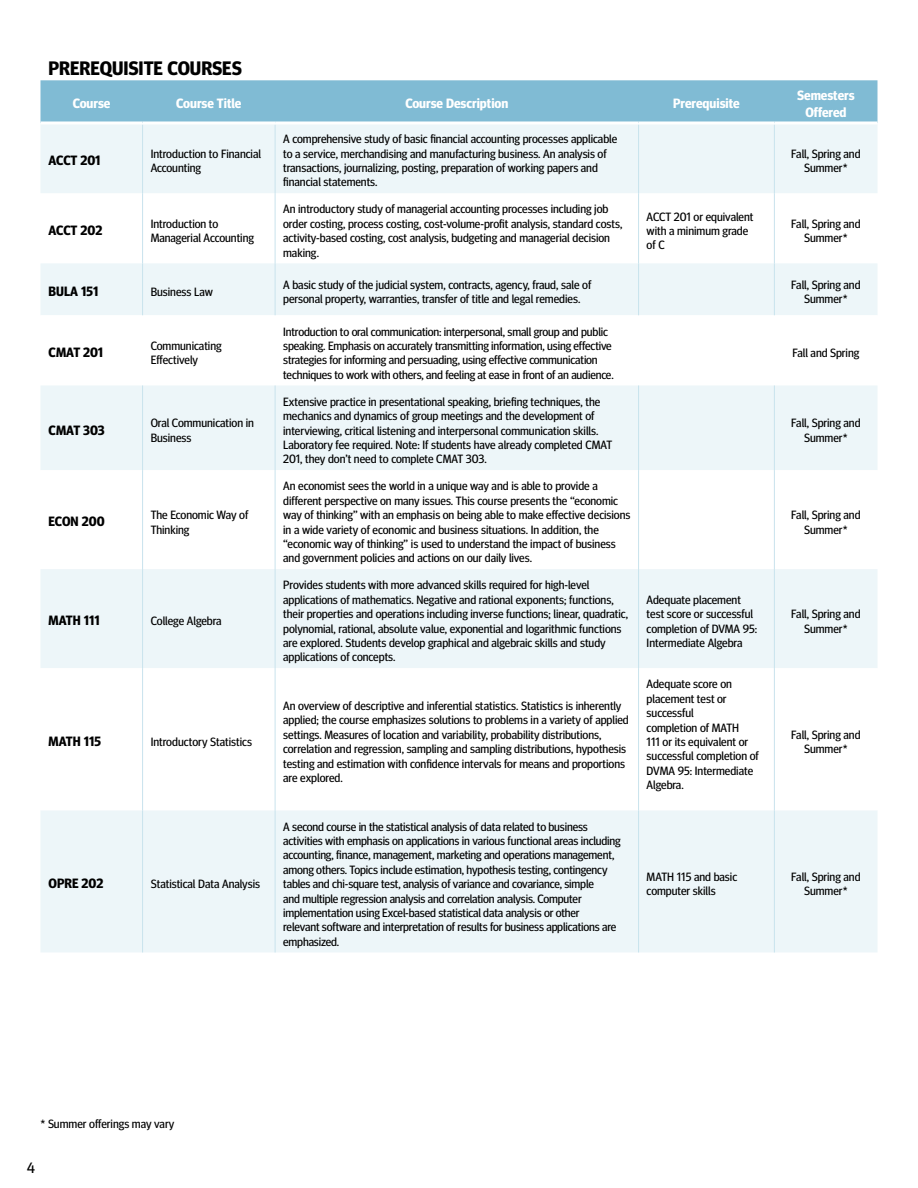
<style>
.page{position:relative;width:918px;height:1188px;background:#fff}
.page>*{position:absolute;margin:0;border:0;box-sizing:border-box;transform-origin:0 0}
.t1{font:700 19.5px "Meta Headline";color:#000}
.t2{font:15px "Meta Headline";color:#000}
.t3{font:700 13.5px "Meta Headline";color:#000}
.t4{font:700 13.5px/16.2px "Meta Headline";color:#fff;text-align:center}
.t5{font:12px/14.4px "Meta Headline";color:#000}
</style>
<div class="page">
<div style="left:40px;top:80px;width:838px;height:43px;background:#80bbd4"></div>
<svg style="left:41px;top:124px;width:836px;height:191px;fill:#edf6f9"></svg>
<div style="left:41px;top:385px;width:836px;height:567px;background:#edf6f9"></div>
<svg style="left:41px;top:470px;width:836px;height:340px"></svg>
<hr style="left:142px;top:124px;width:1px;height:69px;background:#c9e3ed">
<hr style="left:275px;top:124px;width:1px;height:69px;background:#c9e3ed">
<hr style="left:638px;top:124px;width:1px;height:69px;background:#c9e3ed">
<hr style="left:774px;top:124px;width:1px;height:69px;background:#c9e3ed">
<hr style="left:142px;top:193px;width:1px;height:70px;background:#c9e3ed">
<hr style="left:275px;top:193px;width:1px;height:70px;background:#c9e3ed">
<hr style="left:638px;top:193px;width:1px;height:70px;background:#c9e3ed">
<hr style="left:774px;top:193px;width:1px;height:70px;background:#c9e3ed">
<hr style="left:142px;top:263px;width:1px;height:52px;background:#c9e3ed">
<hr style="left:275px;top:263px;width:1px;height:52px;background:#c9e3ed">
<hr style="left:638px;top:263px;width:1px;height:52px;background:#c9e3ed">
<hr style="left:774px;top:263px;width:1px;height:52px;background:#c9e3ed">
<hr style="left:142px;top:385px;width:1px;height:85px;background:#c9e3ed">
<hr style="left:275px;top:385px;width:1px;height:85px;background:#c9e3ed">
<hr style="left:638px;top:385px;width:1px;height:85px;background:#c9e3ed">
<hr style="left:774px;top:385px;width:1px;height:85px;background:#c9e3ed">
<hr style="left:142px;top:470px;width:1px;height:99px;background:#c9e3ed">
<hr style="left:275px;top:470px;width:1px;height:99px;background:#c9e3ed">
<hr style="left:638px;top:470px;width:1px;height:99px;background:#c9e3ed">
<hr style="left:774px;top:470px;width:1px;height:99px;background:#c9e3ed">
<hr style="left:142px;top:569px;width:1px;height:99px;background:#c9e3ed">
<hr style="left:275px;top:569px;width:1px;height:99px;background:#c9e3ed">
<hr style="left:638px;top:569px;width:1px;height:99px;background:#c9e3ed">
<hr style="left:774px;top:569px;width:1px;height:99px;background:#c9e3ed">
<hr style="left:142px;top:668px;width:1px;height:142px;background:#c9e3ed">
<hr style="left:275px;top:668px;width:1px;height:142px;background:#c9e3ed">
<hr style="left:638px;top:668px;width:1px;height:142px;background:#c9e3ed">
<hr style="left:774px;top:668px;width:1px;height:142px;background:#c9e3ed">
<hr style="left:142px;top:810px;width:1px;height:142px;background:#c9e3ed">
<hr style="left:275px;top:810px;width:1px;height:142px;background:#c9e3ed">
<hr style="left:638px;top:810px;width:1px;height:142px;background:#c9e3ed">
<hr style="left:774px;top:810px;width:1px;height:142px;background:#c9e3ed">
<hr style="left:40px;top:121px;width:103px;height:3px;background:#fff">
<hr style="left:143px;top:121px;width:132px;height:3px;background:#fff">
<hr style="left:275px;top:121px;width:364px;height:3px;background:#fff">
<hr style="left:639px;top:121px;width:135px;height:3px;background:#fff">
<hr style="left:774px;top:121px;width:103px;height:3px;background:#fff">
<h1 class="t1" style="left:49px;top:56px;width:195px">PREREQUISITE COURSES</h1>
<p class="t4" style="left:73px;top:95px;width:39px">Course</p>
<p class="t4" style="left:176px;top:95px;width:67px">Course Title</p>
<p class="t4" style="left:405px;top:95px;width:104px">Course Description</p>
<p class="t4" style="left:673px;top:95px;width:68px">Prerequisite</p>
<p class="t4" style="left:797px;top:87px;width:59px">Semesters<br>Offered</p>
<p class="t3" style="left:49px;top:152px;width:54px">ACCT 201</p>
<p class="t5" style="left:151px;top:146px;width:112px">Introduction to Financial<br>Accounting</p>
<p class="t5" style="left:283px;top:132px;width:336px">A comprehensive study of basic financial accounting processes applicable to a service, merchandising and manufacturing business. An analysis of transactions, journalizing, posting, preparation of working papers and financial statements.</p>
<p class="t5" style="left:791px;top:146px;width:71px;text-align:center">Fall, Spring and<br>Summer*</p>
<p class="t3" style="left:49px;top:222px;width:55px">ACCT 202</p>
<p class="t5" style="left:151px;top:216px;width:105px">Introduction to<br>Managerial Accounting</p>
<p class="t5" style="left:283px;top:202px;width:341px">An introductory study of managerial accounting processes including job order costing, process costing, cost-volume-profit analysis, standard costs, activity-based costing, cost analysis, budgeting and managerial decision making.</p>
<p class="t5" style="left:647px;top:209px;width:108px">ACCT 201 or equivalent with a minimum grade of C</p>
<p class="t5" style="left:791px;top:216px;width:71px;text-align:center">Fall, Spring and<br>Summer*</p>
<p class="t3" style="left:49px;top:283px;width:51px">BULA 151</p>
<p class="t5" style="left:151px;top:284px;width:64px">Business Law</p>
<p class="t5" style="left:283px;top:277px;width:310px">A basic study of the judicial system, contracts, agency, fraud, sale of personal property, warranties, transfer of title and legal remedies.</p>
<p class="t5" style="left:791px;top:277px;width:71px;text-align:center">Fall, Spring and<br>Summer*</p>
<p class="t3" style="left:49px;top:344px;width:56px">CMAT 201</p>
<p class="t5" style="left:151px;top:338px;width:72px">Communicating<br>Effectively</p>
<p class="t3" style="left:49px;top:422px;width:58px">CMAT 303</p>
<p class="t5" style="left:151px;top:416px;width:105px">Oral Communication in<br>Business</p>
<p class="t3" style="left:49px;top:514px;width:58px">ECON 200</p>
<p class="t5" style="left:151px;top:508px;width:99px">The Economic Way of<br>Thinking</p>
<p class="t3" style="left:49px;top:613px;width:53px">MATH 111</p>
<p class="t5" style="left:151px;top:614px;width:72px">College Algebra</p>
<p class="t3" style="left:49px;top:733px;width:54px">MATH 115</p>
<p class="t5" style="left:151px;top:734px;width:103px">Introductory Statistics</p>
<p class="t3" style="left:49px;top:875px;width:56px">OPRE 202</p>
<p class="t5" style="left:151px;top:877px;width:111px">Statistical Data Analysis</p>
<p class="t5" style="left:283px;top:324px;width:332px">Introduction to oral communication: interpersonal, small group and public speaking. Emphasis on accurately transmitting information, using effective strategies for informing and persuading, using effective communication techniques to work with others, and feeling at ease in front of an audience.</p>
<p class="t5" style="left:283px;top:394px;width:331px">Extensive practice in presentational speaking, briefing techniques, the mechanics and dynamics of group meetings and the development of interviewing, critical listening and interpersonal communication skills.<br>Laboratory fee required. Note: If students have already completed CMAT 201, they don’t need to complete CMAT 303.</p>
<p class="t5" style="left:283px;top:479px;width:349px">An economist sees the world in a unique way and is able to provide a different perspective on many issues. This course presents the “economic way of thinking” with an emphasis on being able to make effective decisions in a wide variety of economic and business situations. In addition, the “economic way of thinking” is used to understand the impact of business and government policies and actions on our daily lives.</p>
<p class="t5" style="left:283px;top:578px;width:346px">Provides students with more advanced skills required for high-level applications of mathematics. Negative and rational exponents; functions, their properties and operations including inverse functions; linear, quadratic, polynomial, rational, absolute value, exponential and logarithmic functions are explored. Students develop graphical and algebraic skills and study applications of concepts.</p>
<p class="t5" style="left:283px;top:698px;width:347px">An overview of descriptive and inferential statistics. Statistics is inherently applied; the course emphasizes solutions to problems in a variety of applied settings. Measures of location and variability, probability distributions, correlation and regression, sampling and sampling distributions, hypothesis testing and estimation with confidence intervals for means and proportions are explored.</p>
<p class="t5" style="left:283px;top:819px;width:339px">A second course in the statistical analysis of data related to business activities with emphasis on applications in various functional areas including accounting, finance, management, marketing and operations management, among others. Topics include estimation, hypothesis testing, contingency tables and chi-square test, analysis of variance and covariance, simple<br>and multiple regression analysis and correlation analysis. Computer implementation using Excel-based statistical data analysis or other<br>relevant software and interpretation of results for business applications are emphasized.</p>
<p class="t5" style="left:793px;top:346px;width:68px">Fall and Spring</p>
<p class="t5" style="left:791px;top:416px;width:71px;text-align:center">Fall, Spring and<br>Summer*</p>
<p class="t5" style="left:647px;top:592px;width:112px">Adequate placement test score or successful completion of DVMA 95:<br>Intermediate Algebra</p>
<p class="t5" style="left:647px;top:677px;width:114px">Adequate score on placement test or successful<br>completion of MATH<br>111 or its equivalent or successful completion of<br>DVMA 95: Intermediate<br>Algebra.</p>
<p class="t5" style="left:791px;top:508px;width:71px;text-align:center">Fall, Spring and<br>Summer*</p>
<p class="t5" style="left:791px;top:607px;width:71px;text-align:center">Fall, Spring and<br>Summer*</p>
<p class="t5" style="left:791px;top:727px;width:71px;text-align:center">Fall, Spring and<br>Summer*</p>
<p class="t5" style="left:647px;top:869px;width:92px">MATH 115 and basic computer skills</p>
<p class="t5" style="left:791px;top:869px;width:71px;text-align:center">Fall, Spring and<br>Summer*</p>
<p class="t5" style="left:41px;top:1117px;width:135px">* Summer offerings may vary</p>
<p class="t2" style="left:27px;top:1159px;width:9px">4</p>
</div>
